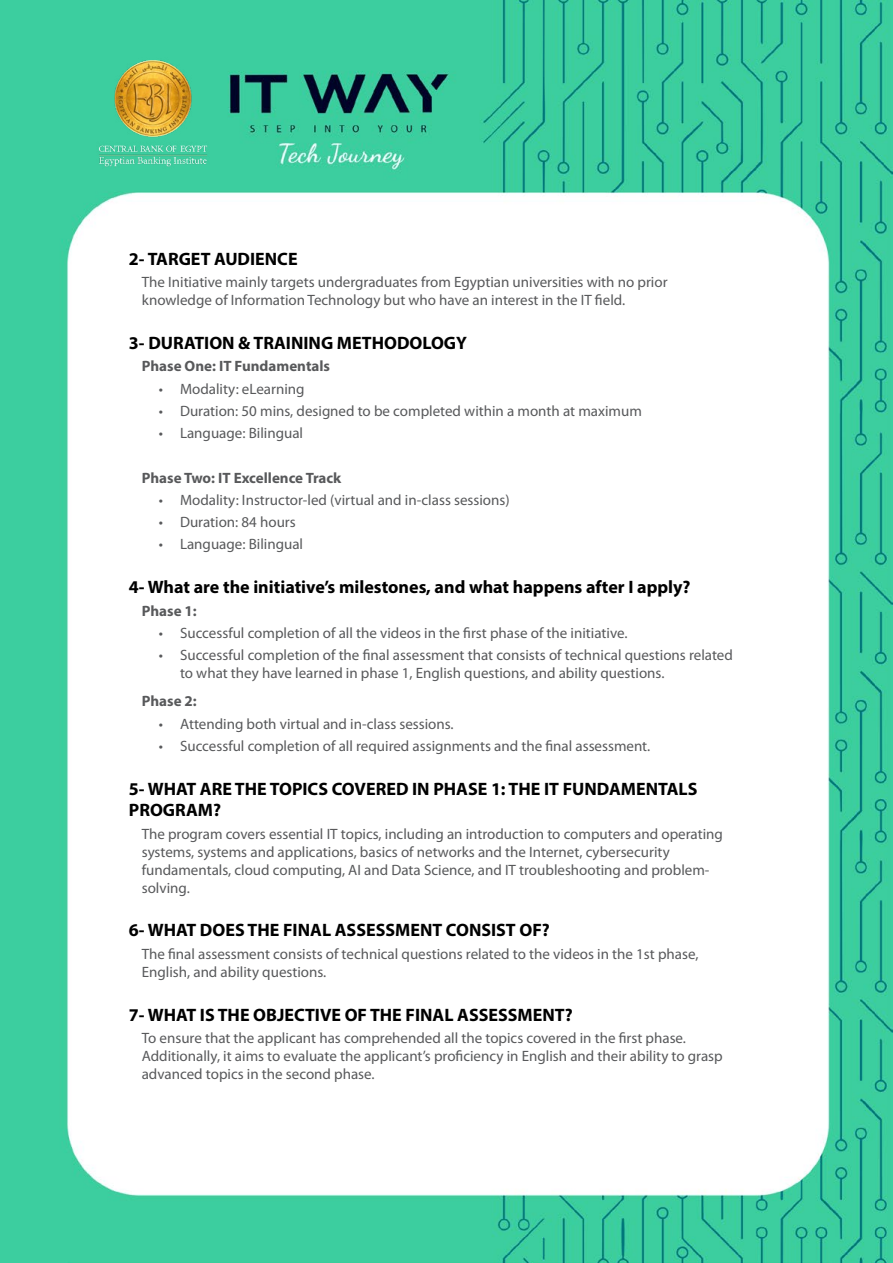
<style>
.page{position:relative;width:893px;height:1263px;background:#fff}
.page>*{position:absolute;margin:0;border:0;box-sizing:border-box;transform-origin:0 0}
.t1{font:700 18px/21.6px "Myriad Pro";color:#000}
.t2{font:15px/18px "Myriad Pro";color:#58595b}
.t3{font:700 15px "Myriad Pro";color:#58595b}
</style>
<div class="page">
<img style="left:0;top:0;width:893px;height:1263px">
<img style="left:96px;top:57px;width:114px;height:112px">
<p class="t1" style="left:129px;top:248px;width:170px">2- TARGET AUDIENCE</p>
<p class="t2" style="left:142px;top:274px;width:527px">The Initiative mainly targets undergraduates from Egyptian universities with no prior knowledge of Information Technology but who have an interest in the IT field.</p>
<p class="t1" style="left:129px;top:332px;width:340px">3- DURATION &amp; TRAINING METHODOLOGY</p>
<p class="t3" style="left:142px;top:357px;width:190px">Phase One: IT Fundamentals</p>
<p class="t2" style="left:159px;top:380px;width:147px">• Modality: eLearning</p>
<p class="t2" style="left:159px;top:402px;width:485px">• Duration: 50 mins, designed to be completed within a month at maximum</p>
<p class="t2" style="left:159px;top:424px;width:146px">• Language: Bilingual</p>
<p class="t3" style="left:142px;top:468px;width:201px">Phase Two: IT Excellence Track</p>
<p class="t2" style="left:159px;top:491px;width:352px">• Modality: Instructor-led (virtual and in-class sessions)</p>
<p class="t2" style="left:159px;top:513px;width:139px">• Duration: 84 hours</p>
<p class="t2" style="left:159px;top:536px;width:146px">• Language: Bilingual</p>
<p class="t1" style="left:129px;top:576px;width:563px">4- What are the initiative’s milestones, and what happens after I apply?</p>
<p class="t3" style="left:142px;top:601px;width:57px">Phase 1:</p>
<p class="t2" style="left:159px;top:624px;width:470px">• Successful completion of all the videos in the first phase of the initiative.</p>
<p class="t2" style="left:180px;top:646px;width:554px;text-indent:-21px">• Successful completion of the final assessment that consists of technical questions related to what they have learned in phase 1, English questions, and ability questions.</p>
<p class="t3" style="left:142px;top:691px;width:57px">Phase 2:</p>
<p class="t2" style="left:159px;top:715px;width:296px">• Attending both virtual and in-class sessions.</p>
<p class="t2" style="left:159px;top:737px;width:493px">• Successful completion of all required assignments and the final assessment.</p>
<p class="t1" style="left:129px;top:777px;width:570px">5- WHAT ARE THE TOPICS COVERED IN PHASE 1: THE IT FUNDAMENTALS<br>PROGRAM?</p>
<p class="t2" style="left:142px;top:825px;width:583px">The program covers essential IT topics, including an introduction to computers and operating systems, systems and applications, basics of networks and the Internet, cybersecurity fundamentals, cloud computing, AI and Data Science, and IT troubleshooting and problem&shy;solving.</p>
<p class="t1" style="left:129px;top:919px;width:422px">6- WHAT DOES THE FINAL ASSESSMENT CONSIST OF?</p>
<p class="t2" style="left:142px;top:945px;width:558px">The final assessment consists of technical questions related to the videos in the 1st phase,<br>English, and ability questions.</p>
<p class="t1" style="left:129px;top:1003px;width:445px">7- WHAT IS THE OBJECTIVE OF THE FINAL ASSESSMENT?</p>
<p class="t2" style="left:142px;top:1029px;width:582px">To ensure that the applicant has comprehended all the topics covered in the first phase.<br>Additionally, it aims to evaluate the applicant’s proficiency in English and their ability to grasp advanced topics in the second phase.</p>
</div>
